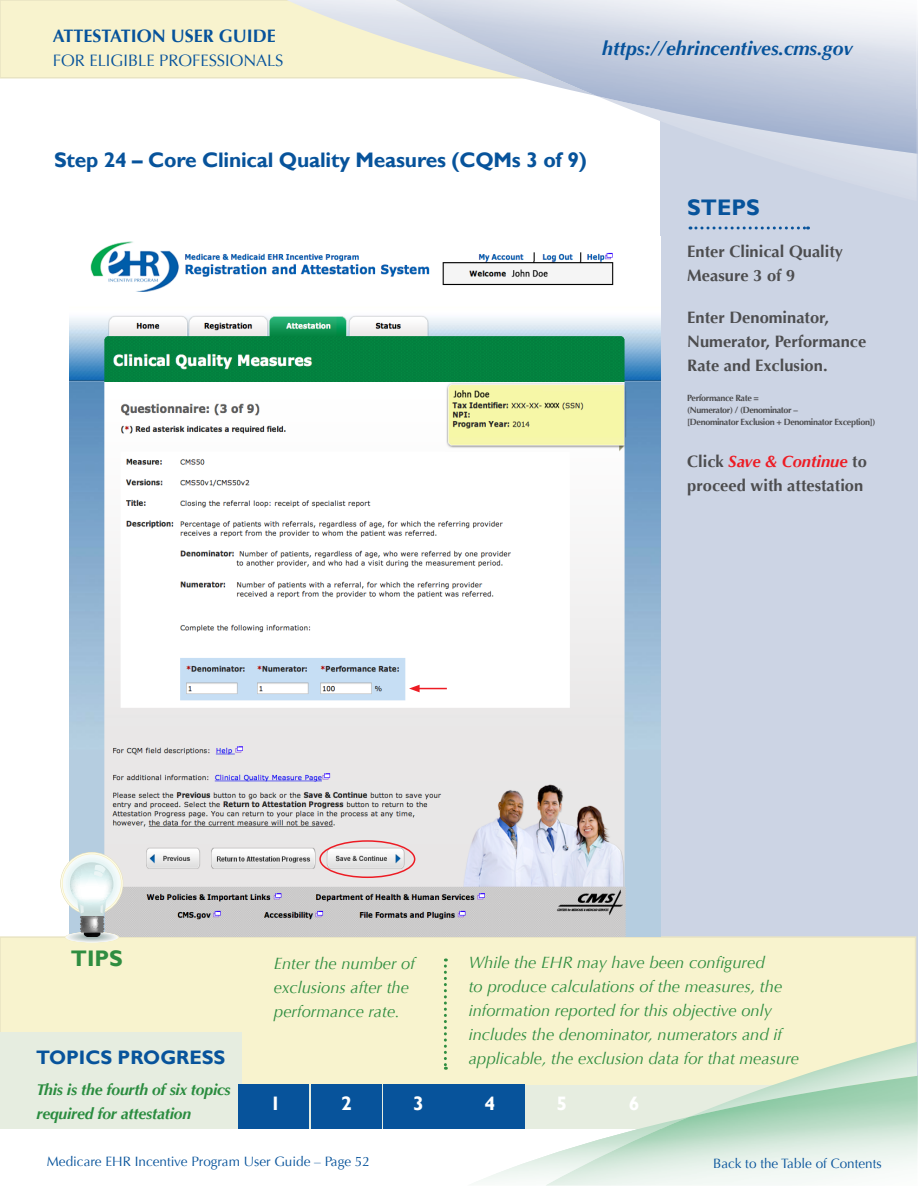
<style>
.page{position:relative;width:918px;height:1188px;background:#fff}
.page>*{position:absolute;margin:0;border:0;box-sizing:border-box;transform-origin:0 0}
.t1{font:700 22.5px "Gill Sans";color:#07539b}
.t2{font:700 22.5px "Gill Sans";color:#2f8d40}
.t3{font:700 21px "Gill Sans";letter-spacing:-.01em;color:#07539b}
.t4{font:italic 700 19.5px "Optima";color:#07539b}
.t5{font:700 19.5px "Gill Sans";color:#07539b}
.t6{font:700 19.5px "Gill Sans";color:#fff}
.t7{font:700 18px "Optima";color:#07539b}
.t8{font:italic 16.5px/24px "Optima";color:#2f8d40}
.t9{font:700 16.5px/24px "Optima";color:#4d4d4f}
.t10{font:16.5px "Optima";color:#07539b}
.t11{font:italic 700 15.75px/24px "Optima";letter-spacing:-.015em;color:#2a8c3f}
.t12{font:13.5px "Optima";color:#07539b}
.t13{font:700 9px/12px "Optima";letter-spacing:-.04em;color:#4d4d4f}
.s1{font-style:italic;color:#ed1c24}
</style>
<div class="page">
<div style="left:661px;top:110px;width:257px;height:1062px;background:#ccd4e4"></div>
<div style="left:0;top:0;width:558px;height:79px;background:#f8f3ce;border:2px solid #e9e4c3"></div>
<img style="left:286px;top:0;width:632px;height:154px">
<img style="left:660px;top:154px;width:257px;height:47px">
<img style="left:396px;top:0;width:521px;height:154px">
<div style="left:0;top:937px;width:916px;height:191px;background:#f8f3ce"></div>
<img style="left:70px;top:241px;width:590px;height:695px">
<svg style="left:690px;top:226px;width:119px;height:4px"></svg>
<div style="left:319px;top:840px;width:96px;height:38px;border:2px solid #ed1c24;border-radius:50%"></div>
<svg style="left:63px;top:854px;width:58px;height:58px"></svg>
<div style="left:70px;top:861px;width:44px;height:44px;background:#e6f5f5;border-radius:50%"></div>
<div style="left:70px;top:862px;width:44px;height:43px;background:#dbecec;border-radius:50%"></div>
<svg style="left:65px;top:932px;width:54px;height:11px"></svg>
<div style="left:67px;top:932px;width:50px;height:10px;background:#f5f7f5;border-radius:50%"></div>
<div style="left:68px;top:932px;width:48px;height:10px;background:#f0f2f2;border-radius:50%"></div>
<div style="left:69px;top:933px;width:46px;height:9px;background:#edf0f0;border-radius:50%"></div>
<div style="left:70px;top:933px;width:44px;height:8px;background:#e6ebeb;border-radius:50%"></div>
<div style="left:72px;top:933px;width:40px;height:8px;background:#dee3e3;border-radius:50%"></div>
<div style="left:73px;top:933px;width:38px;height:8px;background:#d9e0e0;border-radius:50%"></div>
<div style="left:75px;top:934px;width:34px;height:6px;background:#d1d9d9;border-radius:50%"></div>
<div style="left:77px;top:934px;width:31px;height:6px;background:#ccd6d6;border-radius:50%"></div>
<div style="left:77px;top:934px;width:30px;height:6px;background:#c1cecd;border-radius:50%"></div>
<div style="left:79px;top:934px;width:27px;height:5px;background:#bdcac8;border-radius:50%"></div>
<hr style="left:82px;top:935px;width:21px;height:4px;background:#b5c4c2;border-radius:50%">
<hr style="left:82px;top:935px;width:20px;height:4px;background:#b3c2c2;border-radius:50%">
<hr style="left:83px;top:935px;width:18px;height:3px;background:#adbfbd;border-radius:50%">
<hr style="left:84px;top:935px;width:16px;height:3px;background:#abbaba;border-radius:50%">
<hr style="left:85px;top:935px;width:14px;height:3px;background:#a6b8b5;border-radius:50%">
<svg style="left:70px;top:862px;width:43px;height:75px"></svg>
<svg style="left:444px;top:958px;width:3px;height:112px"></svg>
<div style="left:0;top:1085px;width:913px;height:44px;background:#e6ede0"></div>
<div style="left:0;top:1032px;width:241px;height:55px;background:#e6ede0"></div>
<div style="left:311px;top:1084px;width:70px;height:45px;background:#07539b"></div>
<div style="left:383px;top:1084px;width:70px;height:45px;background:#07539b"></div>
<div style="left:454px;top:1084px;width:71px;height:45px;background:#07539b"></div>
<div style="left:239px;top:1084px;width:70px;height:45px;background:#07539b"></div>
<img style="left:477px;top:1076px;width:441px;height:106px">
<img style="left:800px;top:1042px;width:117px;height:34px">
<img style="left:546px;top:1076px;width:371px;height:109px">
<hr style="left:417px;top:688px;width:30px;height:1px;background:#ed1c24">
<svg style="left:409px;top:685px;width:11px;height:7px"></svg>
<p class="t7" style="left:53px;top:26px;width:225px">ATTESTATION USER GUIDE</p>
<p class="t10" style="left:53px;top:51px;width:232px">FOR ELIGIBLE PROFESSIONALS</p>
<p class="t4" style="left:602px;top:36px;width:252px">https://ehrincentives.cms.gov</p>
<h2 class="t3" style="left:54px;top:147px;width:534px">Step 24 – Core Clinical Quality Measures (CQMs 3 of 9)</h2>
<h3 class="t1" style="left:687px;top:194px;width:74px">STEPS</h3>
<p class="t9" style="left:687px;top:240px;width:157px">Enter Clinical Quality<br>Measure 3 of 9</p>
<p class="t9" style="left:687px;top:306px;width:181px">Enter Denominator,<br>Numerator, Performance<br>Rate and Exclusion.</p>
<p class="t13" style="left:687px;top:392px;width:190px">Performance Rate =<br>(Numerator) / (Denominator –<br>[Denominator Exclusion + Denominator Exception])</p>
<p class="t9" style="left:687px;top:450px;width:181px">Click <span class="s1">Save &amp; Continue</span> to proceed with attestation</p>
<h3 class="t2" style="left:71px;top:945px;width:54px">TIPS</h3>
<p class="t8" style="left:274px;top:951px;width:143px">Enter the number of exclusions after the performance rate.</p>
<p class="t8" style="left:469px;top:951px;width:332px">While the EHR may have been configured<br>to produce calculations of the measures, the information reported for this objective only includes the denominator, numerators and if applicable, the exclusion data for that measure</p>
<p class="t5" style="left:36px;top:1046px;width:191px">TOPICS PROGRESS</p>
<p class="t11" style="left:36px;top:1078px;width:196px">This is the fourth of six topics required for attestation</p>
<p class="t6" style="left:270px;top:1091px;width:12px">1</p>
<p class="t6" style="left:341px;top:1092px;width:12px">2</p>
<p class="t6" style="left:413px;top:1092px;width:12px">3</p>
<p class="t6" style="left:485px;top:1092px;width:12px">4</p>
<p class="t6" style="left:556px;top:1092px;width:12px">5</p>
<p class="t6" style="left:629px;top:1092px;width:12px">6</p>
<p class="t12" style="left:47px;top:1154px;width:325px">Medicare EHR Incentive Program User Guide – Page 52</p>
<p class="t12" style="left:713px;top:1155px;width:170px">Back to the Table of Contents</p>
</div>
